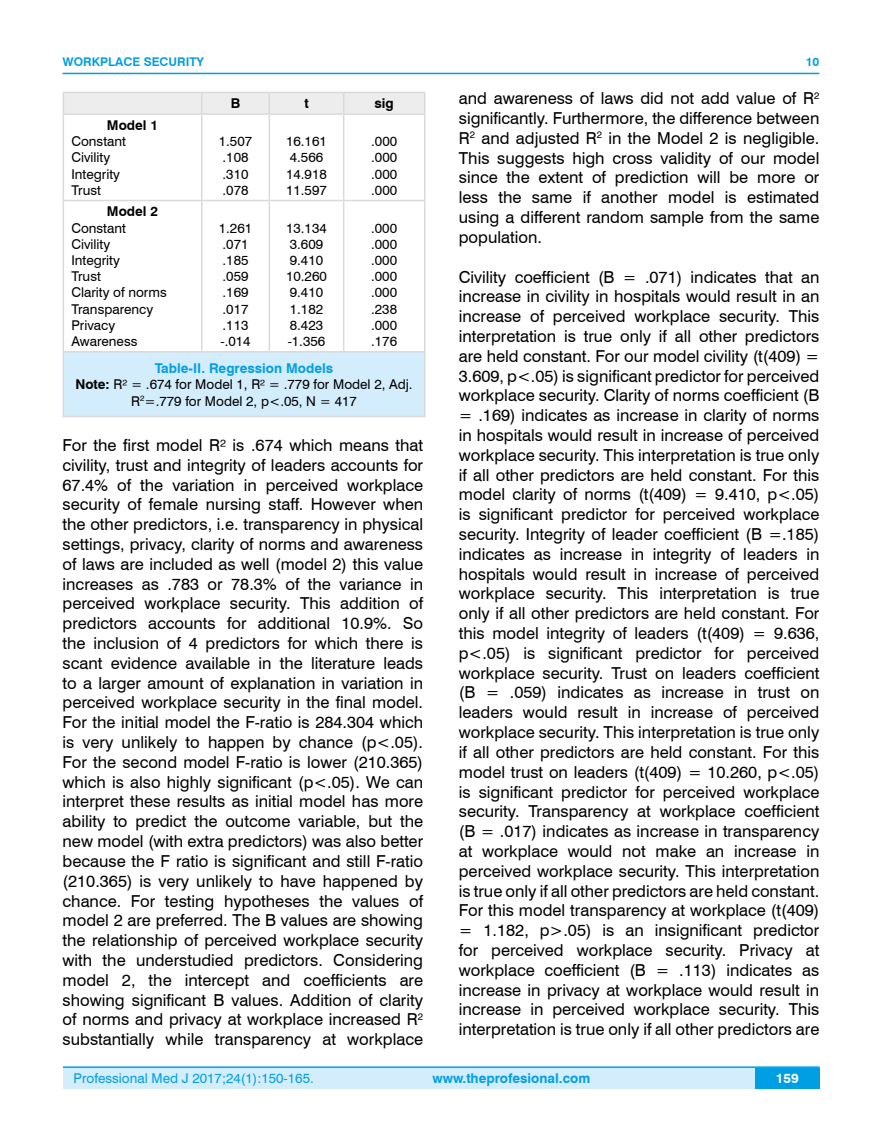
<style>
.page{position:relative;width:882px;height:1145px;background:#fff}
.page>*{position:absolute;margin:0;border:0;box-sizing:border-box;transform-origin:0 0}
.t1{font:16.5px/19.8px "Swiss 721 BT";color:#000;text-align:justify}
.t2{font:13.5px/16.2px "Swiss 721 BT";color:#000}
.t3{font:13.5px "Swiss 721 BT";color:#009fe3}
.t4{font:700 13.5px "Swiss 721 BT";color:#009fe3}
.t5{font:700 13.5px "Swiss 721 BT";color:#000}
.t6{font:700 13.5px "Swiss 721 BT";color:#fff}
.t7{font:700 12px "Swiss 721 BT";color:#009fe3}
.s1{font-weight:700;color:#009fe3}
.s2{font-weight:700}
</style>
<div class="page">
<div style="left:63px;top:1067px;width:756px;height:21px;background:#d4edfc"></div>
<hr style="left:63px;top:1066px;width:756px;height:2px;background:#009fe3">
<div style="left:754px;top:1068px;width:65px;height:20px;background:#009fe3"></div>
<hr style="left:63px;top:73px;width:756px;height:1px;background:#009fe3">
<div style="left:63px;top:352px;width:361px;height:64px;background:#d4edfc"></div>
<div style="left:63px;top:92px;width:362px;height:21px;background:#ededed"></div>
<hr style="left:63px;top:113px;width:139px;height:2px;background:#dadada">
<hr style="left:63px;top:115px;width:1px;height:85px;background:#dadada">
<hr style="left:202px;top:113px;width:67px;height:2px;background:#dadada">
<hr style="left:201px;top:115px;width:1px;height:85px;background:#dadada">
<hr style="left:269px;top:113px;width:74px;height:2px;background:#dadada">
<hr style="left:268px;top:115px;width:2px;height:85px;background:#dadada">
<hr style="left:343px;top:113px;width:82px;height:2px;background:#dadada">
<hr style="left:343px;top:115px;width:1px;height:85px;background:#dadada">
<hr style="left:424px;top:115px;width:1px;height:85px;background:#dadada">
<hr style="left:63px;top:200px;width:139px;height:1px;background:#dadada">
<hr style="left:63px;top:201px;width:1px;height:150px;background:#dadada">
<hr style="left:202px;top:200px;width:67px;height:1px;background:#dadada">
<hr style="left:201px;top:201px;width:1px;height:150px;background:#dadada">
<hr style="left:269px;top:200px;width:74px;height:1px;background:#dadada">
<hr style="left:268px;top:201px;width:2px;height:150px;background:#dadada">
<hr style="left:343px;top:200px;width:82px;height:1px;background:#dadada">
<hr style="left:343px;top:201px;width:1px;height:150px;background:#dadada">
<hr style="left:424px;top:201px;width:1px;height:150px;background:#dadada">
<hr style="left:63px;top:351px;width:139px;height:1px;background:#dadada">
<hr style="left:63px;top:352px;width:1px;height:64px;background:#dadada">
<hr style="left:202px;top:351px;width:67px;height:1px;background:#dadada">
<hr style="left:269px;top:351px;width:74px;height:1px;background:#dadada">
<hr style="left:343px;top:351px;width:82px;height:1px;background:#dadada">
<hr style="left:424px;top:352px;width:1px;height:64px;background:#dadada">
<hr style="left:63px;top:416px;width:139px;height:1px;background:#dadada">
<hr style="left:202px;top:416px;width:67px;height:1px;background:#dadada">
<hr style="left:269px;top:416px;width:74px;height:1px;background:#dadada">
<hr style="left:343px;top:416px;width:82px;height:1px;background:#dadada">
<p class="t7" style="left:63px;top:53px;width:143px">WORKPLACE SECURITY</p>
<p class="t5" style="left:231px;top:94px;width:11px">Β</p>
<p class="t5" style="left:304px;top:94px;width:6px">t</p>
<p class="t5" style="left:374px;top:94px;width:21px">sig</p>
<p class="t5" style="left:107px;top:116px;width:53px">Model 1</p>
<p class="t2" style="left:71px;top:133px;width:56px">Constant<br>Civility<br>Integrity<br>Trust</p>
<p class="t2" style="left:219px;top:133px;width:35px">1.507 .108 .310 .078</p>
<p class="t2" style="left:286px;top:133px;width:42px">16.161<br>4.566<br>14.918<br>11.597</p>
<p class="t2" style="left:371px;top:133px;width:27px;text-align:justify">.000 .000 .000 .000</p>
<p class="t5" style="left:107px;top:202px;width:53px">Model 2</p>
<p class="t2" style="left:71px;top:219px;width:97px">Constant<br>Civility<br>Integrity<br>Trust<br>Clarity of norms<br>Transparency<br>Privacy<br>Awareness</p>
<p class="t2" style="left:219px;top:219px;width:35px">1.261 .071 .185 .059 .169 .017 .113 -.014</p>
<p class="t2" style="left:286px;top:219px;width:42px">13.134<br>3.609<br>9.410<br>10.260<br>9.410<br>1.182<br>8.423 -1.356</p>
<p class="t2" style="left:371px;top:219px;width:27px;text-align:justify">.000 .000 .000 .000 .000 .238 .000 .176</p>
<p class="t2" style="left:75px;top:360px;width:338px;text-align:center"><span class="s1">Table-II. Regression Models<br></span><span class="s2">Note:</span> R² = .674 for Model 1, R² = .779 for Model 2, Adj.<br>R<sup>2</sup>=.779 for Model 2, p&lt;.05, N = 417</p>
<p class="t1" style="left:63px;top:434px;width:362px">For the first model R² is .674 which means that civility, trust and integrity of leaders accounts for 67.4% of the variation in perceived workplace security of female nursing staff. However when the other predictors, i.e. transparency in physical settings, privacy, clarity of norms and awareness of laws are included as well (model 2) this value increases as .783 or 78.3% of the variance in perceived workplace security. This addition of predictors accounts for additional 10.9%. So the inclusion of 4 predictors for which there is scant evidence available in the literature leads to a larger amount of explanation in variation in perceived workplace security in the final model.<br>For the initial model the F-ratio is 284.304 which is very unlikely to happen by chance (p&lt;.05).<br>For the second model F-ratio is lower (210.365) which is also highly significant (p&lt;.05). We can interpret these results as initial model has more ability to predict the outcome variable, but the new model (with extra predictors) was also better because the F ratio is significant and still F-ratio (210.365) is very unlikely to have happened by chance. For testing hypotheses the values of model 2 are preferred. The B values are showing the relationship of perceived workplace security with the understudied predictors. Considering model 2, the intercept and coefficients are showing significant B values. Addition of clarity of norms and privacy at workplace increased R<sup>2 </sup>substantially while transparency at workplace</p>
<p class="t7" style="left:805px;top:53px;width:15px">10</p>
<p class="t1" style="left:458px;top:88px;width:362px">and awareness of laws did not add value of R<sup>2 </sup>significantly. Furthermore, the difference between R<sup>2</sup> and adjusted R<sup>2</sup> in the Model 2 is negligible.<br>This suggests high cross validity of our model since the extent of prediction will be more or less the same if another model is estimated using a different random sample from the same population.</p>
<p class="t1" style="left:458px;top:266px;width:362px">Civility coefficient (B = .071) indicates that an increase in civility in hospitals would result in an increase of perceived workplace security. This interpretation is true only if all other predictors are held constant. For our model civility (t(409) = 3.609, p&lt;.05) is significant predictor for perceived workplace security. Clarity of norms coefficient (B = .169) indicates as increase in clarity of norms in hospitals would result in increase of perceived workplace security. This interpretation is true only if all other predictors are held constant. For this model clarity of norms (t(409) = 9.410, p&lt;.05) is significant predictor for perceived workplace security. Integrity of leader coefficient (B =.185) indicates as increase in integrity of leaders in hospitals would result in increase of perceived workplace security. This interpretation is true only if all other predictors are held constant. For this model integrity of leaders (t(409) = 9.636, p&lt;.05) is significant predictor for perceived workplace security. Trust on leaders coefficient (B = .059) indicates as increase in trust on leaders would result in increase of perceived workplace security. This interpretation is true only if all other predictors are held constant. For this model trust on leaders (t(409) = 10.260, p&lt;.05) is significant predictor for perceived workplace security. Transparency at workplace coefficient (B = .017) indicates as increase in transparency at workplace would not make an increase in perceived workplace security. This interpretation is true only if all other predictors are held constant.<br>For this model transparency at workplace (t(409) = 1.182, p&gt;.05) is an insignificant predictor for perceived workplace security. Privacy at workplace coefficient (B = .113) indicates as increase in privacy at workplace would result in increase in perceived workplace security. This interpretation is true only if all other predictors are</p>
<p class="t3" style="left:74px;top:1069px;width:241px">Professional Med J 2017;24(1):150-165.</p>
<p class="t4" style="left:432px;top:1069px;width:159px">www.theprofesional.com</p>
<p class="t6" style="left:775px;top:1069px;width:24px">159</p>
</div>
